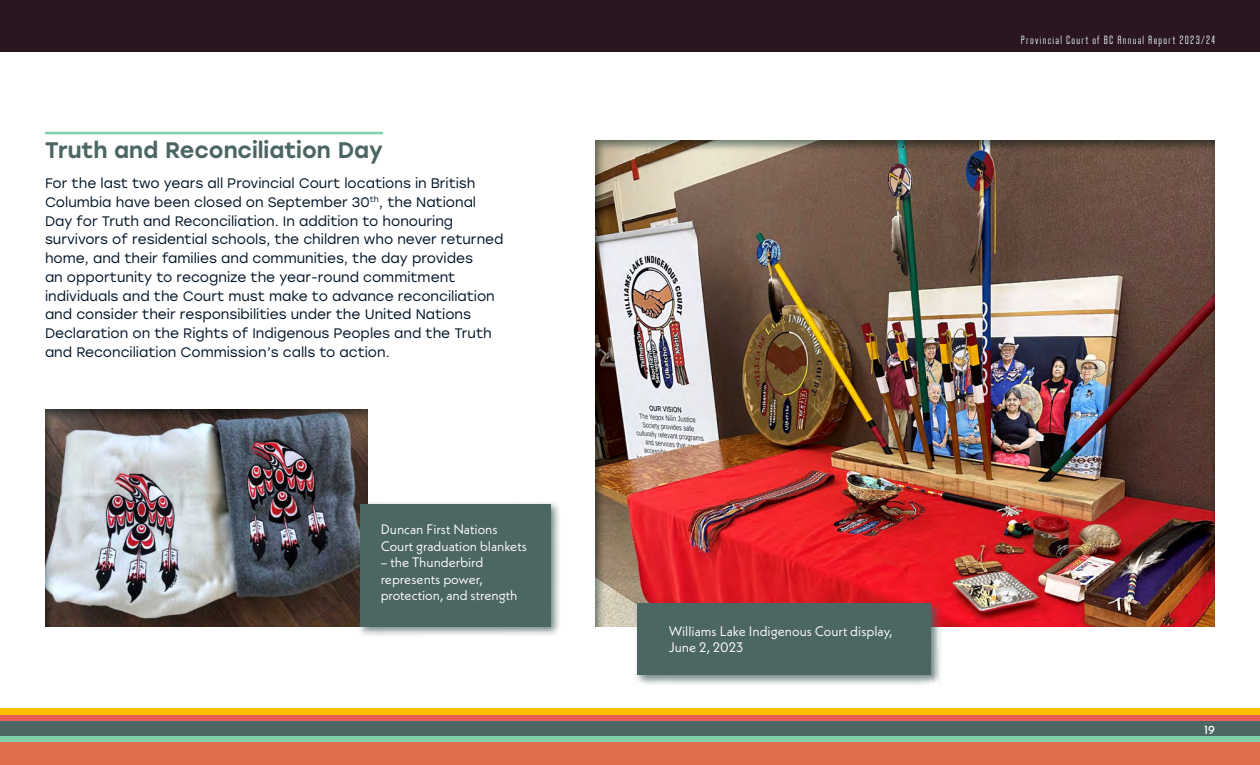
<style>
.page{position:relative;width:1260px;height:765px;background:#fff}
.page>*{position:absolute;margin:0;border:0;box-sizing:border-box;transform-origin:0 0}
.t1{font:500 22.5px "Stolzl";color:#4c6663}
.Body{font:13.75px/18.8px "Stolzl";color:#001427}
.Photo_Credit{font:13.75px/16.5px "Neue Kabel";color:#fff}
.t2{font:12.5px "Baucher Got URW Ext";letter-spacing:.1em;color:#eefcf3}
.t3{font:12.5px "Josefin Sans";color:#fff}
</style>
<div class="page">
<div style="left:0;top:709px;width:1260px;height:6px;background:#ffbf00"></div>
<div style="left:0;top:715px;width:1260px;height:6px;background:#eb5e55"></div>
<div style="left:0;top:721px;width:1260px;height:15px;background:#4c6663"></div>
<div style="left:0;top:736px;width:1260px;height:6px;background:#80cfaa"></div>
<div style="left:0;top:742px;width:1260px;height:23px;background:#de6e4c"></div>
<div style="left:0;top:0;width:1260px;height:52px;background:#291620"></div>
<div style="left:580px;top:115px;width:650px;height:512px;background:#4c6663;opacity:.75"></div>
<div style="left:634px;top:600px;width:308px;height:86px;background:#4c6663;opacity:.75"></div>
<div style="left:637px;top:603px;width:294px;height:72px;background:#4c6663"></div>
<div style="left:30px;top:383px;width:354px;height:244px;background:#4c6663;opacity:.75"></div>
<div style="left:357px;top:501px;width:205px;height:136px;background:#4c6663;opacity:.75"></div>
<div style="left:360px;top:504px;width:191px;height:122px;background:#4c6663"></div>
<hr style="left:45px;top:132px;width:338px;height:2px;background:#80cfaa">
<h2 class="t1" style="left:45px;top:134px;width:340px">Truth and Reconciliation Day</h2>
<p class="Body" style="left:45px;top:173px;width:460px">For the last two years all Provincial Court locations in British Columbia have been closed on September 30<sup>th</sup>, the National Day for Truth and Reconciliation. In addition to honouring survivors of residential schools, the children who never returned home, and their families and communities, the day provides<br>an opportunity to recognize the year-round commitment individuals and the Court must make to advance reconciliation and consider their responsibilities under the United Nations Declaration on the Rights of Indigenous Peoples and the Truth and Reconciliation Commission’s calls to action.</p>
<p class="Photo_Credit" style="left:381px;top:521px;width:148px">Duncan First Nations<br>Court graduation blankets</p>
<p class="Photo_Credit" style="left:381px;top:554px;width:138px">– the Thunderbird represents power, protection, and strength</p>
<p class="t2" style="left:1021px;top:34px;width:196px">Provincial Court of BC Annual Report 2023/24</p>
<p class="Photo_Credit" style="left:669px;top:623px;width:225px">Williams Lake Indigenous Court display,<br>June 2, 2023</p>
<p class="t3" style="left:1204px;top:719px;width:12px">19</p>
</div>
